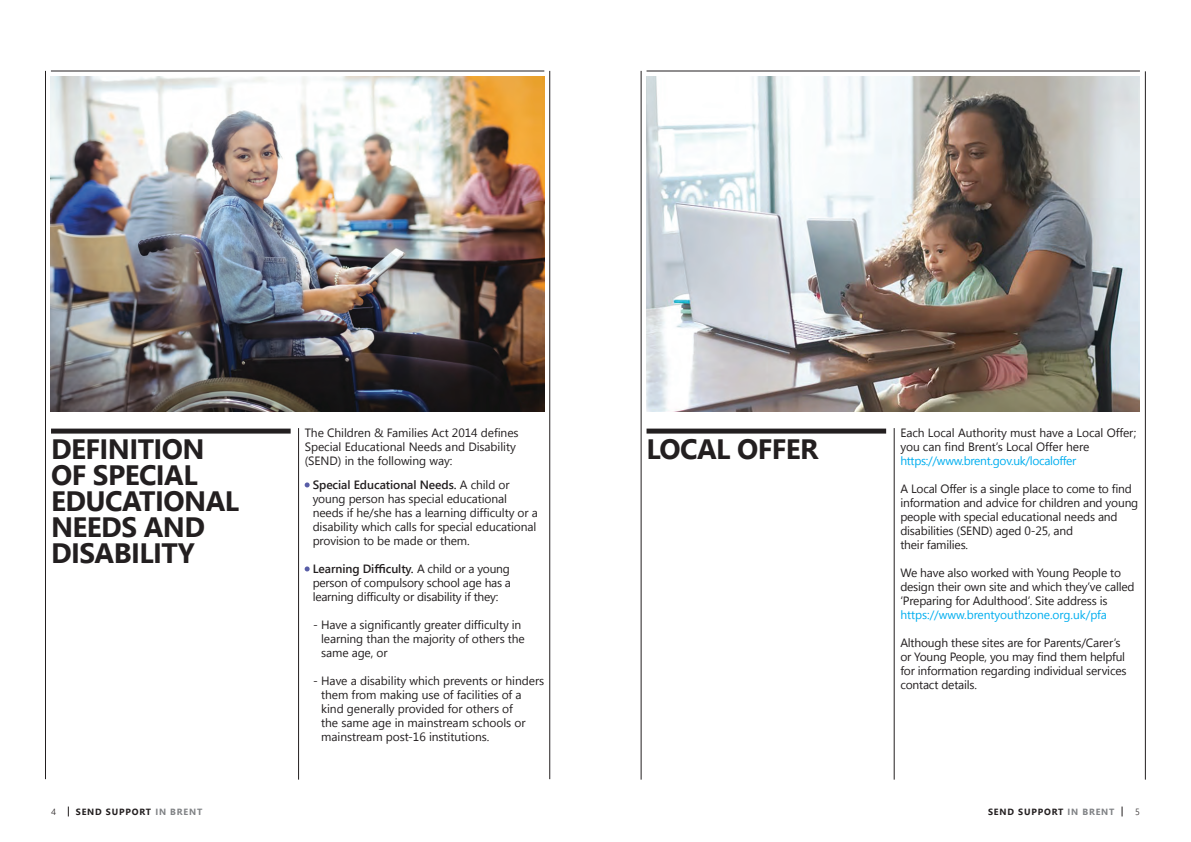
<style>
.page{position:relative;width:1191px;height:842px;background:#fff}
.page>*{position:absolute;margin:0;border:0;box-sizing:border-box;transform-origin:0 0}
.Chapter_heads{font:700 28px/26px "Segoe UI";letter-spacing:-.02em;color:#231f20}
.Bullet_point{font:12px/14px "Segoe UI";letter-spacing:-.01em;color:#231f20}
.Body_text{font:12px/14px "Segoe UI";letter-spacing:-.015em;color:#231f20}
.Hyperlink{font:12px/14px "Segoe UI";letter-spacing:-.005em;color:#231f20}
.Hyperlink-2{font:12px "Segoe UI";letter-spacing:-.005em;color:#00aeef}
.t1{font:700 9px "Segoe UI";letter-spacing:.09em;color:#231f20}
.t2{font:300 9px "Segoe UI";color:#231f20}
.s1{color:#585da7}
.s2{font-weight:600}
.s3{color:#00aeef}
.s4{color:#808285}
</style>
<div class="page">
<div style="left:646px;top:429px;width:240px;height:5px;background:#231f20"></div>
<img style="left:51px;top:77px;width:493px;height:334px">
<img style="left:646px;top:77px;width:494px;height:334px">
<hr style="left:646px;top:71px;width:494px;height:1px;background:#231f20">
<hr style="left:894px;top:428px;width:1px;height:352px;background:#231f20">
<hr style="left:1145px;top:71px;width:1px;height:709px;background:#231f20">
<hr style="left:641px;top:71px;width:1px;height:709px;background:#231f20">
<div style="left:51px;top:429px;width:240px;height:5px;background:#231f20"></div>
<hr style="left:51px;top:71px;width:493px;height:1px;background:#231f20">
<hr style="left:298px;top:428px;width:1px;height:352px;background:#231f20">
<hr style="left:549px;top:71px;width:1px;height:708px;background:#231f20">
<hr style="left:45px;top:71px;width:1px;height:708px;background:#231f20">
<p class="Chapter_heads" style="left:51px;top:436px;width:190px">DEFINITION<br>OF SPECIAL<br>EDUCATIONAL<br>NEEDS AND<br>DISABILITY</p>
<p class="Bullet_point" style="left:305px;top:425px;width:215px">The Children &amp; Families Act 2014 defines<br>Special Educational Needs and Disability (SEND) in the following way:</p>
<p class="Bullet_point" style="left:313px;top:477px;width:226px;text-indent:-8px"><span class="s1">•</span> <span class="s2">Special Educational Needs.</span> A child or young person has special educational needs if he/she has a learning difficulty or a disability which calls for special educational provision to be made or them.</p>
<p class="Bullet_point" style="left:313px;top:561px;width:200px;text-align:justify;text-indent:-8px"><span class="s1">•</span> <span class="s2">Learning Difficulty.</span> A child or a young person of compulsory school age has a learning difficulty or disability if they:</p>
<p class="Bullet_point" style="left:321px;top:617px;width:205px;text-indent:-8px">- Have a significantly greater difficulty in learning than the majority of others the same age, or</p>
<p class="Bullet_point" style="left:321px;top:673px;width:225px;text-indent:-8px">- Have a disability which prevents or hinders them from making use of facilities of a kind generally provided for others of<br>the same age in mainstream schools or mainstream post-16 institutions.</p>
<p class="Chapter_heads" style="left:646px;top:436px;width:173px">LOCAL OFFER</p>
<p class="Hyperlink" style="left:900px;top:425px;width:238px">Each Local Authority must have a Local Offer; you can find Brent’s Local Offer here <span class="s3">https://www.brent.gov.uk/localoffer</span></p>
<p class="Body_text" style="left:900px;top:481px;width:239px">A Local Offer is a single place to come to find information and advice for children and young people with special educational needs and disabilities (SEND) aged 0-25, and<br>their families.</p>
<p class="Body_text" style="left:900px;top:565px;width:236px">We have also worked with Young People to design their own site and which they’ve called ‘Preparing for Adulthood’. Site address is</p>
<p class="Hyperlink-2" style="left:900px;top:606px;width:208px">https://www.brentyouthzone.org.uk/pfa</p>
<p class="Body_text" style="left:900px;top:635px;width:228px">Although these sites are for Parents/Carer’s or Young People, you may find them helpful for information regarding individual services contact details.</p>
<p class="t2" style="left:51px;top:804px;width:6px">4</p>
<p class="t1" style="left:76px;top:804px;width:128px">SEND SUPPORT <span class="s4">IN BRENT</span></p>
<p class="t1" style="left:988px;top:804px;width:128px">SEND SUPPORT <span class="s4">IN BRENT</span></p>
<p class="t2" style="left:1135px;top:804px;width:6px">5</p>
</div>
